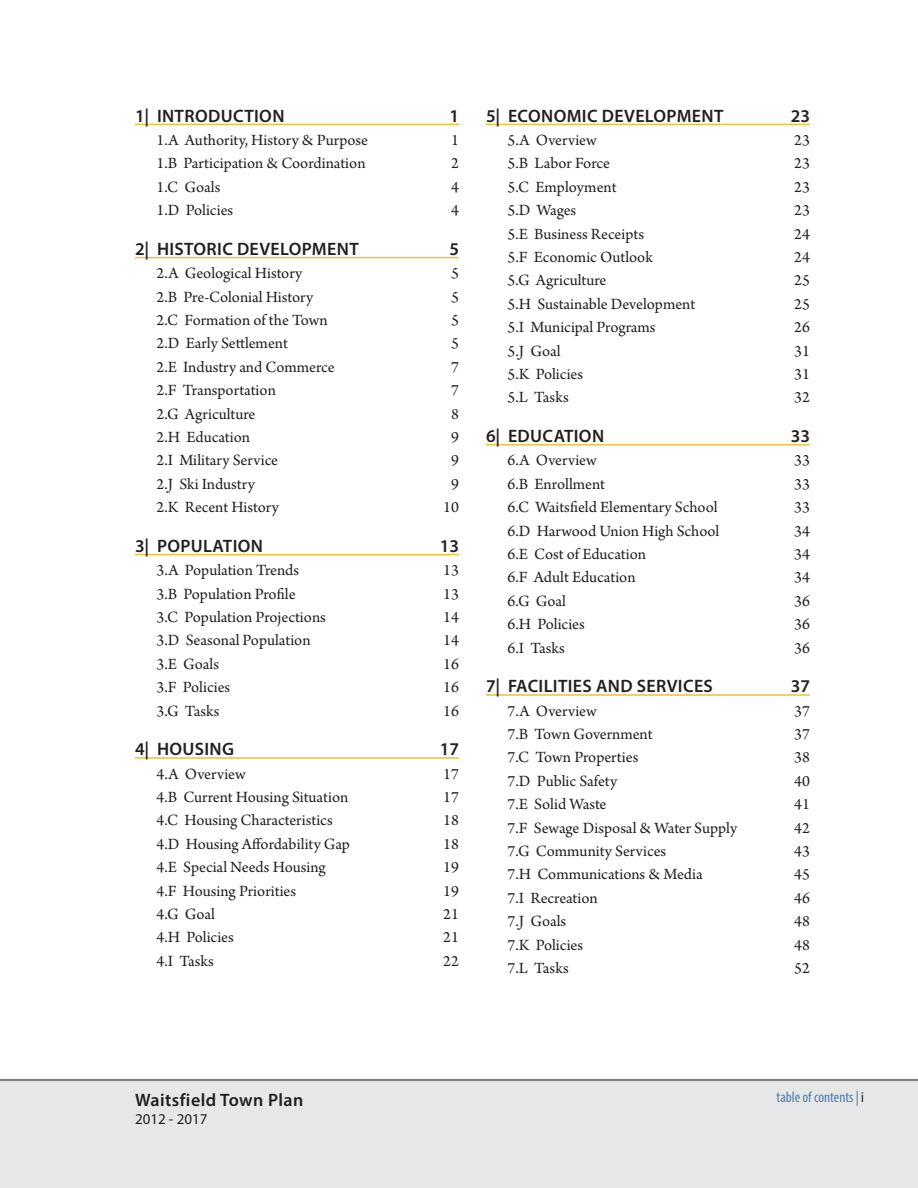
<style>
.page{position:relative;width:918px;height:1188px;background:#fff}
.page>*{position:absolute;margin:0;border:0;box-sizing:border-box;transform-origin:0 0}
.TOC1{font:600 18px "Myriad Pro";letter-spacing:.02em;color:#231f20}
.TOC2{font:16.5px "Arno Pro";color:#231f20}
.t1{font:condensed 15px "Myriad Pro";color:#4a7eac}
.t2{font:15px "Myriad Pro";color:#231f20}
.s1{color:#231f20}
</style>
<div class="page">
<div style="left:0;top:1080px;width:918px;height:108px;background:#e6e7e9"></div>
<hr style="left:0;top:1079px;width:918px;height:2px;background:#808285">
<hr style="left:135px;top:124px;width:324px;height:1px;background:#e8c33a">
<hr style="left:135px;top:257px;width:324px;height:1px;background:#e8c33a">
<hr style="left:135px;top:554px;width:324px;height:1px;background:#e8c33a">
<hr style="left:135px;top:757px;width:324px;height:2px;background:#e8c33a">
<hr style="left:486px;top:124px;width:324px;height:1px;background:#e8c33a">
<hr style="left:486px;top:444px;width:324px;height:2px;background:#e8c33a">
<hr style="left:486px;top:694px;width:324px;height:2px;background:#e8c33a">
<p class="TOC1" style="left:135px;top:104px;width:151px">1| INTRODUCTION</p>
<p class="TOC1" style="left:449px;top:104px;width:11px">1</p>
<p class="TOC2" style="left:157px;top:131px;width:213px">1.A Authority, History &amp; Purpose</p>
<p class="TOC2" style="left:451px;top:131px;width:9px">1</p>
<p class="TOC2" style="left:157px;top:154px;width:211px">1.B Participation &amp; Coordination</p>
<p class="TOC2" style="left:451px;top:154px;width:9px">2</p>
<p class="TOC2" style="left:157px;top:177px;width:65px">1.C Goals</p>
<p class="TOC2" style="left:451px;top:177px;width:9px">4</p>
<p class="TOC2" style="left:157px;top:201px;width:78px">1.D Policies</p>
<p class="TOC2" style="left:451px;top:201px;width:9px">4</p>
<p class="TOC1" style="left:135px;top:237px;width:225px">2| HISTORIC DEVELOPMENT</p>
<p class="TOC1" style="left:449px;top:237px;width:11px">5</p>
<p class="TOC2" style="left:157px;top:264px;width:147px">2.A Geological History</p>
<p class="TOC2" style="left:451px;top:264px;width:9px">5</p>
<p class="TOC2" style="left:157px;top:287px;width:158px">2.B Pre-Colonial History</p>
<p class="TOC2" style="left:451px;top:287px;width:9px">5</p>
<p class="TOC2" style="left:157px;top:311px;width:173px">2.C Formation of the Town</p>
<p class="TOC2" style="left:451px;top:311px;width:9px">5</p>
<p class="TOC2" style="left:157px;top:334px;width:133px">2.D Early Settlement</p>
<p class="TOC2" style="left:451px;top:334px;width:9px">5</p>
<p class="TOC2" style="left:157px;top:357px;width:180px">2.E Industry and Commerce</p>
<p class="TOC2" style="left:451px;top:357px;width:9px">7</p>
<p class="TOC2" style="left:157px;top:381px;width:121px">2.F Transportation</p>
<p class="TOC2" style="left:451px;top:381px;width:9px">7</p>
<p class="TOC2" style="left:157px;top:404px;width:100px">2.G Agriculture</p>
<p class="TOC2" style="left:451px;top:404px;width:9px">8</p>
<p class="TOC2" style="left:157px;top:428px;width:95px">2.H Education</p>
<p class="TOC2" style="left:451px;top:428px;width:9px">9</p>
<p class="TOC2" style="left:157px;top:451px;width:123px">2.I Military Service</p>
<p class="TOC2" style="left:451px;top:451px;width:9px">9</p>
<p class="TOC2" style="left:157px;top:474px;width:100px">2.J Ski Industry</p>
<p class="TOC2" style="left:451px;top:474px;width:9px">9</p>
<p class="TOC2" style="left:157px;top:498px;width:124px">2.K Recent History</p>
<p class="TOC2" style="left:443px;top:498px;width:17px">10</p>
<p class="TOC1" style="left:135px;top:534px;width:130px">3| POPULATION</p>
<p class="TOC1" style="left:440px;top:534px;width:21px">13</p>
<p class="TOC2" style="left:157px;top:561px;width:144px">3.A Population Trends</p>
<p class="TOC2" style="left:443px;top:561px;width:17px">13</p>
<p class="TOC2" style="left:157px;top:584px;width:141px">3.B Population Profile</p>
<p class="TOC2" style="left:443px;top:584px;width:17px">13</p>
<p class="TOC2" style="left:157px;top:608px;width:171px">3.C Population Projections</p>
<p class="TOC2" style="left:443px;top:608px;width:17px">14</p>
<p class="TOC2" style="left:157px;top:631px;width:156px">3.D Seasonal Population</p>
<p class="TOC2" style="left:443px;top:631px;width:17px">14</p>
<p class="TOC2" style="left:157px;top:654px;width:64px">3.E Goals</p>
<p class="TOC2" style="left:443px;top:654px;width:17px">16</p>
<p class="TOC2" style="left:157px;top:678px;width:75px">3.F Policies</p>
<p class="TOC2" style="left:443px;top:678px;width:17px">16</p>
<p class="TOC2" style="left:157px;top:701px;width:64px">3.G Tasks</p>
<p class="TOC2" style="left:443px;top:701px;width:17px">16</p>
<p class="TOC1" style="left:135px;top:738px;width:101px">4| HOUSING</p>
<p class="TOC1" style="left:440px;top:738px;width:21px">17</p>
<p class="TOC2" style="left:157px;top:764px;width:91px">4.A Overview</p>
<p class="TOC2" style="left:443px;top:764px;width:17px">17</p>
<p class="TOC2" style="left:157px;top:788px;width:193px">4.B Current Housing Situation</p>
<p class="TOC2" style="left:443px;top:788px;width:17px">17</p>
<p class="TOC2" style="left:157px;top:811px;width:178px">4.C Housing Characteristics</p>
<p class="TOC2" style="left:443px;top:811px;width:17px">18</p>
<p class="TOC2" style="left:157px;top:834px;width:195px">4.D Housing Affordability Gap</p>
<p class="TOC2" style="left:443px;top:834px;width:17px">18</p>
<p class="TOC2" style="left:157px;top:858px;width:171px">4.E Special Needs Housing</p>
<p class="TOC2" style="left:443px;top:858px;width:17px">19</p>
<p class="TOC2" style="left:157px;top:881px;width:141px">4.F Housing Priorities</p>
<p class="TOC2" style="left:443px;top:881px;width:17px">19</p>
<p class="TOC2" style="left:157px;top:905px;width:60px">4.G Goal</p>
<p class="TOC2" style="left:443px;top:905px;width:17px">21</p>
<p class="TOC2" style="left:157px;top:928px;width:79px">4.H Policies</p>
<p class="TOC2" style="left:443px;top:928px;width:17px">21</p>
<p class="TOC2" style="left:157px;top:951px;width:59px">4.I Tasks</p>
<p class="TOC2" style="left:443px;top:951px;width:17px">22</p>
<p class="TOC1" style="left:486px;top:104px;width:239px">5| ECONOMIC DEVELOPMENT</p>
<p class="TOC1" style="left:791px;top:104px;width:21px">23</p>
<p class="TOC2" style="left:508px;top:131px;width:91px">5.A Overview</p>
<p class="TOC2" style="left:794px;top:131px;width:17px">23</p>
<p class="TOC2" style="left:508px;top:154px;width:104px">5.B Labor Force</p>
<p class="TOC2" style="left:794px;top:154px;width:17px">23</p>
<p class="TOC2" style="left:508px;top:177px;width:110px">5.C Employment</p>
<p class="TOC2" style="left:794px;top:177px;width:17px">23</p>
<p class="TOC2" style="left:508px;top:201px;width:70px">5.D Wages</p>
<p class="TOC2" style="left:794px;top:201px;width:17px">23</p>
<p class="TOC2" style="left:508px;top:224px;width:138px">5.E Business Receipts</p>
<p class="TOC2" style="left:794px;top:224px;width:17px">24</p>
<p class="TOC2" style="left:508px;top:248px;width:147px">5.F Economic Outlook</p>
<p class="TOC2" style="left:794px;top:248px;width:17px">24</p>
<p class="TOC2" style="left:508px;top:271px;width:100px">5.G Agriculture</p>
<p class="TOC2" style="left:794px;top:271px;width:17px">25</p>
<p class="TOC2" style="left:508px;top:294px;width:189px">5.H Sustainable Development</p>
<p class="TOC2" style="left:794px;top:294px;width:17px">25</p>
<p class="TOC2" style="left:508px;top:318px;width:150px">5.I Municipal Programs</p>
<p class="TOC2" style="left:794px;top:318px;width:17px">26</p>
<p class="TOC2" style="left:508px;top:341px;width:54px">5.J Goal</p>
<p class="TOC2" style="left:794px;top:341px;width:17px">31</p>
<p class="TOC2" style="left:508px;top:365px;width:77px">5.K Policies</p>
<p class="TOC2" style="left:794px;top:365px;width:17px">31</p>
<p class="TOC2" style="left:508px;top:388px;width:63px">5.L Tasks</p>
<p class="TOC2" style="left:794px;top:388px;width:17px">32</p>
<p class="TOC1" style="left:486px;top:424px;width:120px">6| EDUCATION</p>
<p class="TOC1" style="left:791px;top:424px;width:21px">33</p>
<p class="TOC2" style="left:508px;top:451px;width:91px">6.A Overview</p>
<p class="TOC2" style="left:794px;top:451px;width:17px">33</p>
<p class="TOC2" style="left:508px;top:474px;width:99px">6.B Enrollment</p>
<p class="TOC2" style="left:794px;top:474px;width:17px">33</p>
<p class="TOC2" style="left:508px;top:498px;width:211px">6.C Waitsfield Elementary School</p>
<p class="TOC2" style="left:794px;top:498px;width:17px">33</p>
<p class="TOC2" style="left:508px;top:521px;width:213px">6.D Harwood Union High School</p>
<p class="TOC2" style="left:794px;top:521px;width:17px">34</p>
<p class="TOC2" style="left:508px;top:545px;width:140px">6.E Cost of Education</p>
<p class="TOC2" style="left:794px;top:545px;width:17px">34</p>
<p class="TOC2" style="left:508px;top:568px;width:130px">6.F Adult Education</p>
<p class="TOC2" style="left:794px;top:568px;width:17px">34</p>
<p class="TOC2" style="left:508px;top:591px;width:60px">6.G Goal</p>
<p class="TOC2" style="left:794px;top:591px;width:17px">36</p>
<p class="TOC2" style="left:508px;top:615px;width:79px">6.H Policies</p>
<p class="TOC2" style="left:794px;top:615px;width:17px">36</p>
<p class="TOC2" style="left:508px;top:638px;width:59px">6.I Tasks</p>
<p class="TOC2" style="left:794px;top:638px;width:17px">36</p>
<p class="TOC1" style="left:486px;top:675px;width:228px">7| FACILITIES AND SERVICES</p>
<p class="TOC1" style="left:791px;top:675px;width:21px">37</p>
<p class="TOC2" style="left:508px;top:701px;width:91px">7.A Overview</p>
<p class="TOC2" style="left:794px;top:701px;width:17px">37</p>
<p class="TOC2" style="left:508px;top:725px;width:147px">7.B Town Government</p>
<p class="TOC2" style="left:794px;top:725px;width:17px">37</p>
<p class="TOC2" style="left:508px;top:748px;width:132px">7.C Town Properties</p>
<p class="TOC2" style="left:794px;top:748px;width:17px">38</p>
<p class="TOC2" style="left:508px;top:771px;width:111px">7.D Public Safety</p>
<p class="TOC2" style="left:794px;top:771px;width:17px">40</p>
<p class="TOC2" style="left:508px;top:795px;width:100px">7.E Solid Waste</p>
<p class="TOC2" style="left:794px;top:795px;width:17px">41</p>
<p class="TOC2" style="left:508px;top:818px;width:231px">7.F Sewage Disposal &amp; Water Supply</p>
<p class="TOC2" style="left:794px;top:818px;width:17px">42</p>
<p class="TOC2" style="left:508px;top:842px;width:160px">7.G Community Services</p>
<p class="TOC2" style="left:794px;top:842px;width:17px">43</p>
<p class="TOC2" style="left:508px;top:865px;width:197px">7.H Communications &amp; Media</p>
<p class="TOC2" style="left:794px;top:865px;width:17px">45</p>
<p class="TOC2" style="left:508px;top:888px;width:92px">7.I Recreation</p>
<p class="TOC2" style="left:794px;top:888px;width:17px">46</p>
<p class="TOC2" style="left:508px;top:912px;width:60px">7.J Goals</p>
<p class="TOC2" style="left:794px;top:912px;width:17px">48</p>
<p class="TOC2" style="left:508px;top:935px;width:77px">7.K Policies</p>
<p class="TOC2" style="left:794px;top:935px;width:17px">48</p>
<p class="TOC2" style="left:508px;top:959px;width:63px">7.L Tasks</p>
<p class="TOC2" style="left:794px;top:959px;width:17px">52</p>
<p class="TOC1" style="left:135px;top:1089px;width:170px">Waitsfield Town Plan</p>
<p class="t2" style="left:135px;top:1110px;width:74px">2012 - 2017</p>
<p class="t1" style="left:777px;top:1088px;width:89px">table of contents | <span class="s1">i</span></p>
</div>
